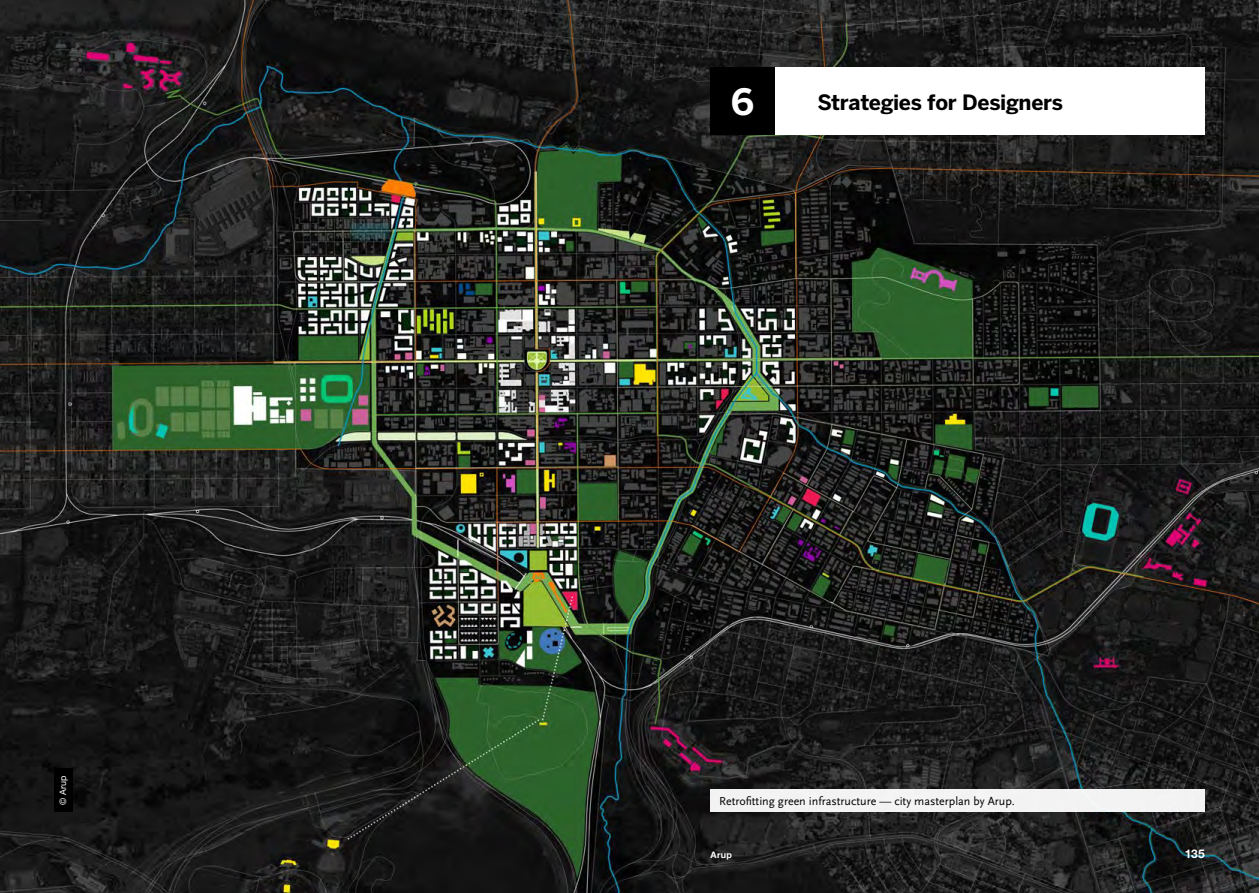
<style>
.page{position:relative;width:1259px;height:893px;background:#fff}
.page>*{position:absolute;margin:0;border:0;box-sizing:border-box;transform-origin:0 0}
.t1{font:700 36px "Benton Sans";color:#fff}
.t2{font:700 21px "Benton Sans";letter-spacing:-.015em;color:#000}
.t3{font:12px "Scala Sans LF";color:#000}
.t4{font:700 12px "Helvetica Neue LT Std";color:#fff}
.t5{font:9px "Helvetica Neue LT Std";color:#fff}
.t6{font:700 9px "Helvetica Neue LT Std";color:#fff}
</style>
<div class="page">
<img style="left:0;top:0;width:1259px;height:893px">
<div style="left:767px;top:67px;width:438px;height:68px;background:#fff"></div>
<div style="left:710px;top:68px;width:65px;height:67px;background:#000"></div>
<div style="left:54px;top:769px;width:19px;height:43px;background:#000"></div>
<div style="left:710px;top:789px;width:495px;height:23px;background:#f3f3f3"></div>
<p class="t5" style="left:58px;top:805px;width:31px;rotate:-90deg">© Arup</p>
<h1 class="t1" style="left:731px;top:81px;width:25px">6</h1>
<h2 class="t2" style="left:817px;top:90px;width:247px">Strategies for Designers</h2>
<p class="t3" style="left:719px;top:795px;width:297px">Retrofitting green infrastructure — city masterplan by Arup.</p>
<p class="t6" style="left:710px;top:849px;width:23px">Arup</p>
<p class="t4" style="left:1184px;top:847px;width:22px">135</p>
</div>
